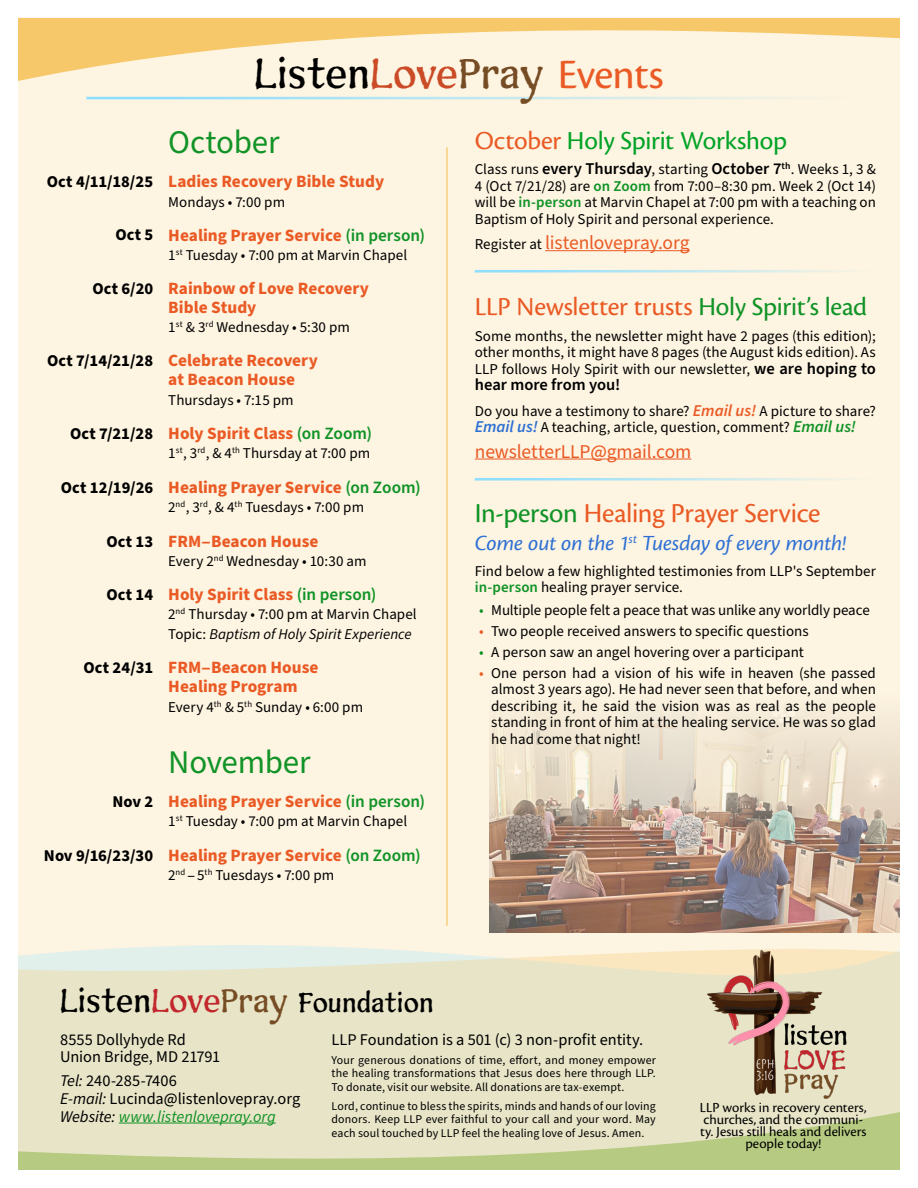
<style>
.page{position:relative;width:918px;height:1188px;background:#fff}
.page>*{position:absolute;margin:0;border:0;box-sizing:border-box;transform-origin:0 0}
.t1{font:43.5px "Sunshine";letter-spacing:-.015em;color:#000}
.t2{font:33px "Source Sans Pro";letter-spacing:-.005em;color:#109327}
.t3{font:28.5px "Cronos Pro";letter-spacing:-.01em;color:#ea5a25}
.t4{font:28.2px "Sunshine";letter-spacing:-.01em;color:#000}
.t5{font:27px "Cronos Pro";letter-spacing:-.01em;color:#ea5a25}
.t6{font:27px "Cronos Pro";letter-spacing:-.01em;color:#00a326}
.t7{font:italic 22.5px "Cronos Pro";letter-spacing:-.005em;color:#2d70d4}
.t8{font:19.5px "Source Sans Pro";letter-spacing:-.005em;color:#ea5a25}
.t9{font:700 17.25px/19.5px "Source Sans Pro";color:#ea5a25}
.t10{font:600 16.5px "Source Sans Pro";color:#000}
.t11{font:16.35px/17.9px "Source Sans Pro";color:#000}
.t12{font:15px/16.5px "Source Sans Pro";color:#000;text-align:justify}
.t13{font:14.4px/12px "Cronos Pro";color:#000;text-align:center}
.t14{font:11.85px/13.4px "Source Sans Pro";letter-spacing:.01em;color:#000;text-align:justify}
.s1{color:#ca4b26}
.s2{color:#754c24}
.s3{font-family:"Cronos Pro";color:#ea5a25}
.s4{font-size:16.5px;color:#000}
.s5{font-weight:600;color:#109327}
.s6{font-style:italic}
.s7{font-family:"Cronos Pro"}
.s8{color:#ea5a25}
.s9{font-weight:600;font-size:16.5px}
.s10{font-size:15px;color:#000}
.s11{color:#109327}
.s12{font-weight:600;font-style:italic;font-size:16.5px;color:#ea5a25}
.s13{font-weight:600;font-style:italic;font-size:16.5px;color:#2d70d4}
.s14{font-weight:600;font-style:italic;font-size:16.5px;color:#109327}
.s15{font-size:34.2px}
.s16{font-size:34.2px;color:#c1272d}
.s17{font-size:34.2px;color:#754c24}
.s18{font-style:italic;color:#109327}
</style>
<div class="page">
<div style="left:18px;top:18px;width:882px;height:1152px;background:#fdf4e1"></div>
<svg style="left:18px;top:947px;width:882px;height:165px;fill:#e8e4c7"></svg>
<svg style="left:18px;top:17px;width:882px;height:64px"></svg>
<svg style="left:18px;top:1112px;width:882px;height:58px;fill:#e8e4c7"></svg>
<img style="left:490px;top:705px;width:410px;height:228px">
<img style="left:708px;top:951px;width:139px;height:148px">
<hr style="left:447px;top:147px;width:1px;height:779px;background:#f5bc48">
<hr style="left:88px;top:97px;width:764px;height:2px;background:#8ddeff">
<hr style="left:119px;top:1123px;width:157px;height:1px;background:#109327">
<hr style="left:545px;top:250px;width:145px;height:1px;background:#ea5a25">
<hr style="left:475px;top:459px;width:216px;height:1px;background:#ea5a25">
<hr style="left:476px;top:478px;width:397px;height:3px;background:#8ddeff">
<hr style="left:476px;top:270px;width:397px;height:3px;background:#8ddeff">
<h1 class="t1" style="left:254px;top:47px;width:411px">Listen<span class="s1">Love</span><span class="s2">Pray</span> <span class="s3">Events</span></h1>
<h2 class="t2" style="left:168px;top:120px;width:113px">October</h2>
<p class="t9" style="left:47px;top:172px;width:339px"><span class="s4">Oct 4/11/18/25</span> Ladies Recovery Bible Study</p>
<p class="t12" style="left:168px;top:194px;width:118px">Mondays • 7:00 pm</p>
<p class="t9" style="left:115px;top:225px;width:311px"><span class="s4">Oct 5</span> Healing Prayer Service <span class="s5">(in person)</span></p>
<p class="t12" style="left:168px;top:247px;width:240px">1<sup>st</sup> Tuesday • 7:00 pm at Marvin Chapel</p>
<p class="t9" style="left:168px;top:279px;width:202px;line-height:18.8px;text-indent:-76px"><span class="s4">Oct 6/20</span> Rainbow of Love Recovery<br>Bible Study</p>
<p class="t12" style="left:168px;top:319px;width:183px">1<sup>st</sup> &amp; 3<sup>rd</sup> Wednesday • 5:30 pm</p>
<p class="t9" style="left:168px;top:351px;width:151px;text-indent:-121px"><span class="s4">Oct 7/14/21/28</span> Celebrate Recovery at Beacon House</p>
<p class="t12" style="left:168px;top:392px;width:127px">Thursdays • 7:15 pm</p>
<p class="t9" style="left:70px;top:423px;width:304px"><span class="s4">Oct 7/21/28</span> Holy Spirit Class <span class="s5">(on Zoom)</span></p>
<p class="t12" style="left:168px;top:445px;width:203px">1<sup>st</sup>, 3<sup>rd</sup>, &amp; 4<sup>th</sup> Thursday at 7:00 pm</p>
<p class="t9" style="left:61px;top:477px;width:361px"><span class="s4">Oct 12/19/26</span> Healing Prayer Service <span class="s5">(on Zoom)</span></p>
<p class="t12" style="left:168px;top:499px;width:197px">2<sup>nd</sup>, 3<sup>rd</sup>, &amp; 4<sup>th</sup> Tuesdays • 7:00 pm</p>
<p class="t9" style="left:106px;top:531px;width:214px"><span class="s4">Oct 13</span> FRM‒Beacon House</p>
<p class="t12" style="left:168px;top:553px;width:200px">Every 2<sup>nd</sup> Wednesday • 10:30 am</p>
<p class="t9" style="left:106px;top:585px;width:272px"><span class="s4">Oct 14</span> Holy Spirit Class <span class="s5">(in person)</span></p>
<p class="t12" style="left:168px;top:605px;width:250px;line-height:19.5px">2<sup>nd</sup> Thursday • 7:00 pm at Marvin Chapel<br>Topic: <span class="s6">Baptism of Holy Spirit Experience</span></p>
<p class="t9" style="left:168px;top:657px;width:152px;text-indent:-85px"><span class="s4">Oct 24/31</span> FRM‒Beacon House<br>Healing Program</p>
<p class="t12" style="left:168px;top:699px;width:196px">Every 4<sup>th</sup> &amp; 5<sup>th</sup> Sunday • 6:00 pm</p>
<h2 class="t2" style="left:168px;top:740px;width:144px">November</h2>
<p class="t9" style="left:112px;top:792px;width:314px"><span class="s4">Nov 2</span> Healing Prayer Service <span class="s5">(in person)</span></p>
<p class="t12" style="left:168px;top:814px;width:240px">1<sup>st</sup> Tuesday • 7:00 pm at Marvin Chapel</p>
<p class="t9" style="left:44px;top:846px;width:378px"><span class="s4">Nov 9/16/23/30</span> Healing Prayer Service <span class="s5">(on Zoom)</span></p>
<p class="t12" style="left:168px;top:868px;width:167px">2<sup>nd</sup> <span class="s7">–</span>5<sup>th</sup> Tuesdays • 7:00 pm</p>
<h3 class="t6" style="left:475px;top:125px;width:314px"><span class="s8">October</span> Holy Spirit Workshop</h3>
<p class="t12" style="left:475px;top:161px;width:403px">Class runs <span class="s9">every Thursday</span>, starting <span class="s9">October 7</span><sup>th</sup>. Weeks 1, 3 &amp; 4 (Oct 7/21/28) are <span class="s5">on Zoom</span> from 7:00–8:30 pm. Week 2 (Oct 14) will be <span class="s5">in-person</span> at Marvin Chapel at 7:00 pm with a teaching on Baptism of Holy Spirit and personal experience.</p>
<h3 class="t8" style="left:475px;top:230px;width:216px"><span class="s10">Register at</span> listenlovepray.org</h3>
<h3 class="t5" style="left:475px;top:291px;width:394px">LLP Newsletter trusts <span class="s11">Holy Spirit’s lead</span></h3>
<p class="t12" style="left:475px;top:328px;width:403px">Some months, the newsletter might have 2 pages (this edition); other months, it might have 8 pages (the August kids edition). As LLP follows Holy Spirit with our newsletter, <span class="s9">we are hoping to</span></p>
<p class="t10" style="left:475px;top:374px;width:147px">hear more from you!</p>
<p class="t12" style="left:475px;top:403px;width:403px">Do you have a testimony to share? <span class="s12">Email us!</span> A picture to share?<br><span class="s13">Email us!</span> A teaching, article, question, comment? <span class="s14">Email us!</span></p>
<h3 class="t8" style="left:475px;top:438px;width:218px">newsletterLLP@gmail.com</h3>
<h3 class="t3" style="left:475px;top:497px;width:347px"><span class="s11">In-person</span> Healing Prayer Service</h3>
<h3 class="t7" style="left:475px;top:531px;width:373px">Come out on the 1<sup>st</sup> Tuesday of every month!</h3>
<p class="t12" style="left:475px;top:563px;width:403px">Find below a few highlighted testimonies from LLP's September <span class="s5">in-person</span> healing prayer service.</p>
<p class="t12" style="left:479px;top:602px;width:392px"><span class="s11">•</span> Multiple people felt a peace that was unlike any worldly peace</p>
<p class="t12" style="left:479px;top:623px;width:331px"><span class="s8">•</span> Two people received answers to specific questions</p>
<p class="t12" style="left:479px;top:644px;width:326px"><span class="s11">•</span> A person saw an angel hovering over a participant</p>
<p class="t12" style="left:491px;top:665px;width:386px;text-indent:-12px"><span class="s8">•</span> One person had a vision of his wife in heaven (she passed almost 3 years ago). He had never seen that before, and when describing it, he said the vision was as real as the people standing in front of him at the healing service. He was so glad he had come that night!</p>
<h3 class="t4" style="left:60px;top:986px;width:375px"><span class="s15">Listen</span><span class="s16">Love</span><span class="s17">Pray</span> Foundation</h3>
<p class="t11" style="left:332px;top:1031px;width:313px">LLP Foundation is a 501 (c) 3 non-profit entity.</p>
<p class="t14" style="left:332px;top:1054px;width:326px">Your generous donations of time, effort, and money empower the healing transformations that Jesus does here through LLP.<br>To donate, visit our website. All donations are tax-exempt.</p>
<p class="t14" style="left:332px;top:1100px;width:326px">Lord, continue to bless the spirits, minds and hands of our loving donors. Keep LLP ever faithful to your call and your word. May each soul touched by LLP feel the healing love of Jesus. Amen.</p>
<p class="t13" style="left:700px;top:1102px;width:168px">LLP works in recovery centers, churches, and the communi&shy;ty. Jesus still heals and delivers people today!</p>
<p class="t11" style="left:60px;top:1031px;width:162px">8555 Dollyhyde Rd<br>Union Bridge, MD 21791</p>
<p class="t11" style="left:60px;top:1072px;width:242px"><span class="s6">Tel:</span> 240-285-7406<br><span class="s6">E-mail:</span> Lucinda@listenlovepray.org<br><span class="s6">Website:</span> <span class="s18">www.listenlovepray.org</span></p>
</div>
